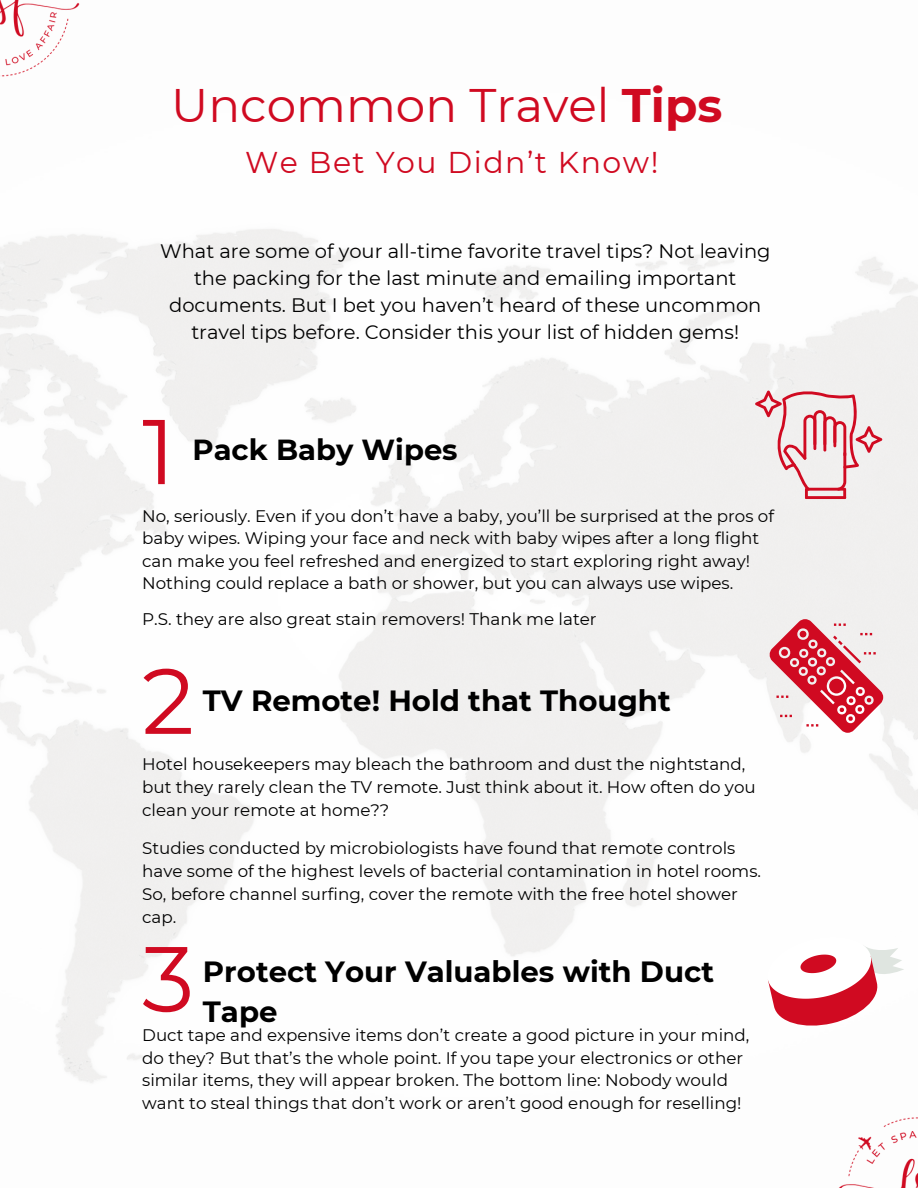
<style>
.page{position:relative;width:918px;height:1188px;background:#fff}
.page>*{position:absolute;margin:0;border:0;box-sizing:border-box;transform-origin:0 0}
.t1{font:92.4px "Montserrat";color:#d00a21}
.t2{font:91.65px "Montserrat";color:#d00a21}
.t3{font:46.95px "Montserrat";color:#d00a21}
.t4{font:30px "Montserrat";letter-spacing:.05em;color:#d00a21}
.t5{font:700 29.25px/40.5px "Montserrat";color:#000}
.t6{font:700 28.95px "Montserrat";color:#000}
.t7{font:19.5px/27px "Montserrat";color:#000;text-align:center}
.t8{font:16.8px "Montserrat";color:#000}
.t9{font:16.65px/22.5px "Montserrat";color:#000}
.s1{font-weight:700}
</style>
<div class="page">
<img style="left:0;top:0;width:80px;height:77px">
<img style="left:838px;top:1117px;width:80px;height:71px">
<svg style="left:755px;top:390px;width:127px;height:109px"></svg>
<svg style="left:769px;top:619px;width:114px;height:114px"></svg>
<svg style="left:767px;top:945px;width:137px;height:81px"></svg>
<p class="t3" style="left:171px;top:76px;width:553px">Uncommon Travel <span class="s1">Tips</span></p>
<p class="t4" style="left:245px;top:144px;width:415px">We Bet You Didn’t Know!</p>
<p class="t7" style="left:160px;top:237px;width:612px">What are some of your all-time favorite travel tips? Not leaving the packing for the last minute and emailing important documents. But I bet you haven’t heard of these uncommon travel tips before. Consider this your list of hidden gems!</p>
<p class="t2" style="left:142px;top:395px;width:35px">1</p>
<p class="t6" style="left:193px;top:432px;width:267px">Pack Baby Wipes</p>
<p class="t9" style="left:142px;top:504px;width:633px">No, seriously. Even if you don’t have a baby, you’ll be surprised at the pros of baby wipes. Wiping your face and neck with baby wipes after a long flight can make you feel refreshed and energized to start exploring right away!<br>Nothing could replace a bath or shower, but you can always use wipes.</p>
<p class="t8" style="left:142px;top:609px;width:456px">P.S. they are also great stain removers! Thank me later</p>
<p class="t1" style="left:142px;top:644px;width:54px">2</p>
<p class="t5" style="left:203px;top:680px;width:469px">TV Remote! Hold that Thought</p>
<p class="t9" style="left:142px;top:752px;width:615px;line-height:23px">Hotel housekeepers may bleach the bathroom and dust the nightstand, but they rarely clean the TV remote. Just think about it. How often do you clean your remote at home??</p>
<p class="t9" style="left:142px;top:836px;width:620px;line-height:23px">Studies conducted by microbiologists have found that remote controls have some of the highest levels of bacterial contamination in hotel rooms.<br>So, before channel surfing, cover the remote with the free hotel shower cap.</p>
<p class="t1" style="left:142px;top:922px;width:54px">3</p>
<p class="t5" style="left:203px;top:951px;width:513px">Protect Your Valuables with Duct<br>Tape</p>
<p class="t9" style="left:142px;top:1024px;width:609px">Duct tape and expensive items don’t create a good picture in your mind, do they? But that’s the whole point. If you tape your electronics or other similar items, they will appear broken. The bottom line: Nobody would want to steal things that don’t work or aren’t good enough for reselling!</p>
</div>
